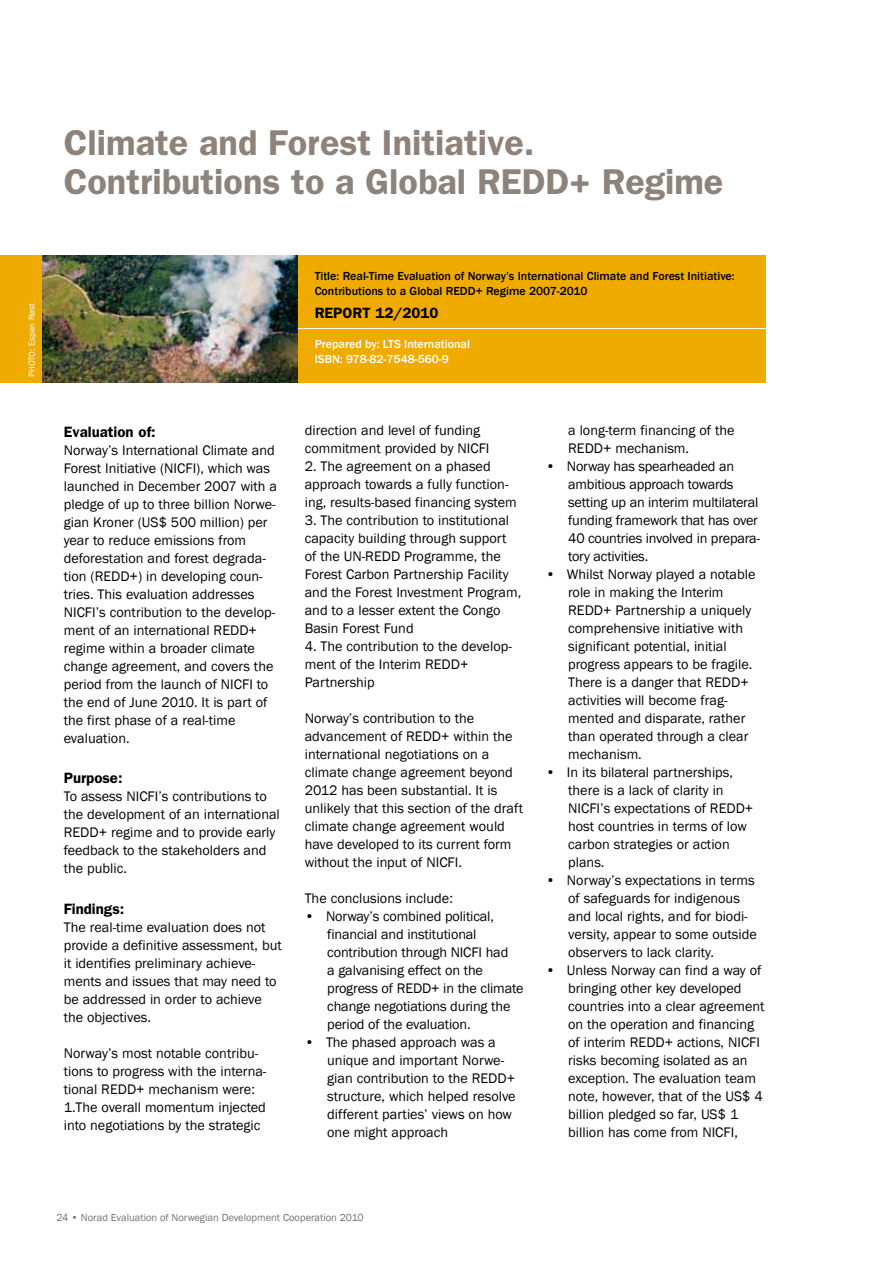
<style>
.page{position:relative;width:893px;height:1263px;background:#fff}
.page>*{position:absolute;margin:0;border:0;box-sizing:border-box;transform-origin:0 0}
.t1{font:600 36px/39px "Franklin Gothic";color:#8e837a}
.t2{font:600 15px "Franklin Gothic";color:#000}
.t3{font:14.25px/18px "Franklin Gothic";color:#000}
.t4{font:500 12px/15px "Franklin Gothic";color:#000}
.t5{font:500 12px/15px "Franklin Gothic";color:#fff}
.t6{font:10.5px "Franklin Gothic";color:#707172}
.t7{font:9px "Franklin Gothic";color:#fff}
</style>
<div class="page">
<div style="left:0;top:255px;width:765px;height:128px;background:#efab00"></div>
<hr style="left:298px;top:328px;width:595px;height:1px;background:#fff">
<img style="left:43px;top:255px;width:255px;height:128px">
<h1 class="t1" style="left:64px;top:123px;width:661px">Climate and Forest Initiative.<br>Contributions to a Global REDD+ Regime</h1>
<p class="t7" style="left:26px;top:377px;width:75px;rotate:-90deg">photo: Espen Røst</p>
<p class="t4" style="left:315px;top:269px;width:422px">Title: Real-Time Evaluation of Norway’s International Climate and Forest Initiative:<br>Contributions to a Global REDD+ Regime 2007-2010</p>
<p class="t2" style="left:315px;top:304px;width:125px">Report 12/2010</p>
<p class="t5" style="left:315px;top:337px;width:157px">Prepared by: LTS International<br>ISBN: 978-82-7548-560-9</p>
<p class="t2" style="left:64px;top:422px;width:93px">Evaluation of:</p>
<p class="t3" style="left:64px;top:441px;width:215px">Norway’s International Climate and<br>Forest Initiative (NICFI), which was launched in December 2007 with a pledge of up to three billion Norwe&shy;gian Kroner (US$ 500 million) per year to reduce emissions from deforestation and forest degrada&shy;tion (REDD+) in developing coun&shy;tries. This evaluation addresses<br>NICFI’s contribution to the develop&shy;ment of an international REDD+ regime within a broader climate change agreement, and covers the period from the launch of NICFI to the end of June 2010. It is part of the first phase of a real-time evaluation.</p>
<p class="t2" style="left:64px;top:769px;width:60px">Purpose:</p>
<p class="t3" style="left:64px;top:788px;width:218px">To assess NICFI’s contributions to the development of an international<br>REDD+ regime and to provide early feedback to the stakeholders and the public.</p>
<p class="t2" style="left:64px;top:899px;width:62px">Findings:</p>
<p class="t3" style="left:64px;top:918px;width:220px">The real-time evaluation does not provide a definitive assessment, but it identifies preliminary achieve&shy;ments and issues that may need to be addressed in order to achieve the objectives.</p>
<p class="t3" style="left:64px;top:1044px;width:204px">Norway’s most notable contribu&shy;tions to progress with the interna&shy;tional REDD+ mechanism were:<br>1.The overall momentum injected into negotiations by the strategic</p>
<p class="t3" style="left:305px;top:422px;width:186px">direction and level of funding commitment provided by NICFI</p>
<p class="t3" style="left:305px;top:458px;width:214px">2. The agreement on a phased approach towards a fully function&shy;ing, results-based financing system</p>
<p class="t3" style="left:305px;top:512px;width:218px">3. The contribution to institutional capacity building through support of the UN-REDD Programme, the<br>Forest Carbon Partnership Facility and the Forest Investment Program, and to a lesser extent the Congo<br>Basin Forest Fund</p>
<p class="t3" style="left:305px;top:638px;width:209px">4. The contribution to the develop&shy;ment of the Interim REDD+<br>Partnership</p>
<p class="t3" style="left:305px;top:710px;width:220px">Norway’s contribution to the advancement of REDD+ within the international negotiations on a climate change agreement beyond<br>2012 has been substantial. It is unlikely that this section of the draft climate change agreement would have developed to its current form without the input of NICFI.</p>
<p class="t3" style="left:305px;top:890px;width:150px">The conclusions include:</p>
<p class="t3" style="left:327px;top:908px;width:198px;text-indent:-23px">• Norway’s combined political, financial and institutional contribution through NICFI had<br>a galvanising effect on the progress of REDD+ in the climate change negotiations during the period of the evaluation.</p>
<p class="t3" style="left:327px;top:1034px;width:190px;text-indent:-23px">• The phased approach was a unique and important Norwe&shy;gian contribution to the REDD+ structure, which helped resolve different parties’ views on how one might approach</p>
<p class="t3" style="left:568px;top:422px;width:168px">a long-term financing of the<br>REDD+ mechanism.</p>
<p class="t3" style="left:568px;top:458px;width:193px;text-indent:-22px">• Norway has spearheaded an ambitious approach towards setting up an interim multilateral funding framework that has over<br>40 countries involved in prepara&shy;tory activities.</p>
<p class="t3" style="left:568px;top:566px;width:189px;text-indent:-23px">• Whilst Norway played a notable role in making the Interim<br>REDD+ Partnership a uniquely comprehensive initiative with significant potential, initial progress appears to be fragile.<br>There is a danger that REDD+ activities will become frag&shy;mented and disparate, rather than operated through a clear mechanism.</p>
<p class="t3" style="left:568px;top:764px;width:187px;text-indent:-23px">• In its bilateral partnerships, there is a lack of clarity in<br>NICFI’s expectations of REDD+ host countries in terms of low carbon strategies or action plans.</p>
<p class="t3" style="left:568px;top:872px;width:190px;text-indent:-23px">• Norway’s expectations in terms of safeguards for indigenous and local rights, and for biodi&shy;versity, appear to some outside observers to lack clarity.</p>
<p class="t3" style="left:568px;top:962px;width:198px;text-indent:-23px">• Unless Norway can find a way of bringing other key developed countries into a clear agreement on the operation and financing of interim REDD+ actions, NICFI risks becoming isolated as an exception. The evaluation team note, however, that of the US$ 4 billion pledged so far, US$ 1 billion has come from NICFI,</p>
<p class="t6" style="left:56px;top:1211px;width:309px">24 • Norad Evaluation of Norwegian Development Cooperation 2010</p>
</div>
